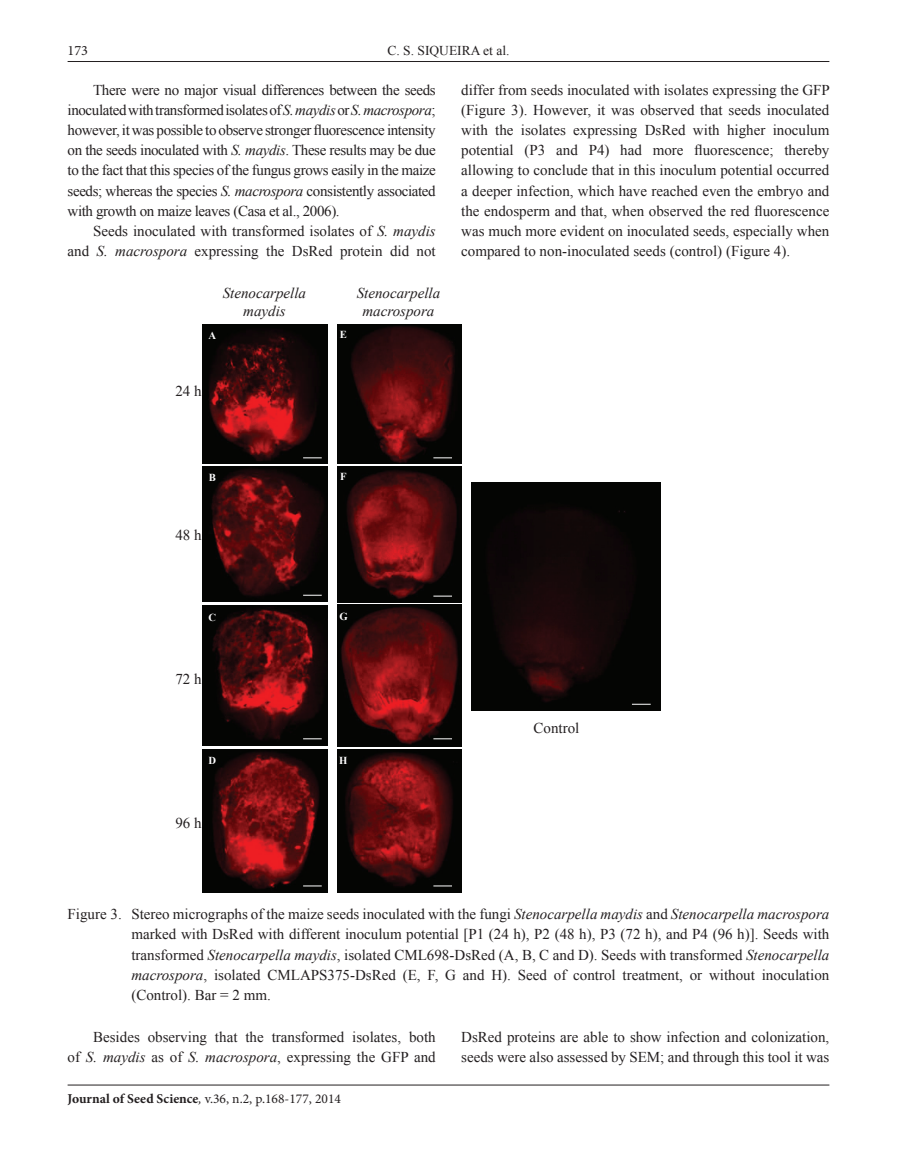
<style>
.page{position:relative;width:897px;height:1152px;background:#fff}
.page>*{position:absolute;margin:0;border:0;box-sizing:border-box;transform-origin:0 0}
.t1{font:15px/20.1px "Times New Roman";color:#231f20;text-align:justify}
.t2{font:italic 15px/18px "Times New Roman";color:#231f20;text-align:center}
.t3{font:14.25px "Minion Pro";color:#231f20}
.t4{font:13.5px "Minion Pro";color:#231f20}
.t5{font:13.5px "Times New Roman";color:#231f20}
.t6{font:italic 700 13.35px/16px "Times";letter-spacing:.01em;color:#231f20;text-align:center}
.t7{font:700 11.55px "Times";letter-spacing:.035em;color:#231f20}
.t8{font:700 11.55px "Times";color:#231f20}
.t9{font:700 10.65px "Times";color:#fff}
.s1{font-style:italic}
.s2{font-weight:700}
</style>
<div class="page">
<img style="left:202px;top:324px;width:125px;height:139px">
<img style="left:202px;top:466px;width:125px;height:136px">
<img style="left:202px;top:749px;width:125px;height:143px">
<img style="left:202px;top:605px;width:125px;height:140px">
<img style="left:471px;top:482px;width:189px;height:228px">
<img style="left:337px;top:324px;width:124px;height:139px">
<img style="left:337px;top:466px;width:124px;height:136px">
<img style="left:337px;top:604px;width:124px;height:142px">
<img style="left:337px;top:749px;width:124px;height:143px">
<svg style="left:303px;top:457px;width:18px;height:1px"></svg>
<svg style="left:303px;top:885px;width:18px;height:1px"></svg>
<svg style="left:303px;top:594px;width:18px;height:1px"></svg>
<svg style="left:303px;top:738px;width:18px;height:1px"></svg>
<svg style="left:433px;top:885px;width:19px;height:1px"></svg>
<svg style="left:433px;top:738px;width:19px;height:1px"></svg>
<svg style="left:433px;top:595px;width:19px;height:1px"></svg>
<svg style="left:433px;top:457px;width:19px;height:1px"></svg>
<svg style="left:631px;top:703px;width:19px;height:1px"></svg>
<hr style="left:68px;top:61px;width:761px;height:1px;background:#231f20">
<hr style="left:68px;top:1084px;width:761px;height:1px;background:#231f20">
<p class="t3" style="left:68px;top:41px;width:22px">173</p>
<p class="t5" style="left:387px;top:42px;width:123px">C. S. SIQUEIRA et al.</p>
<p class="t1" style="left:68px;top:80px;width:369px;text-indent:26px">There were no major visual differences between the seeds inoculated with transformed isolates of <span class="s1">S. maydis</span> or <span class="s1">S. macrospora</span>; however, it was possible to observe stronger fluorescence intensity on the seeds inoculated with <span class="s1">S. maydis</span>. These results may be due to the fact that this species of the fungus grows easily in the maize seeds; whereas the species <span class="s1">S. macrospora</span> consistently associated with growth on maize leaves (Casa et al., 2006).</p>
<p class="t1" style="left:68px;top:220px;width:369px;text-align:right">Seeds inoculated with transformed isolates of <span class="s1">S. maydis<br></span>and <span class="s1">S. macrospora</span> expressing the DsRed protein did not</p>
<p class="t2" style="left:223px;top:284px;width:85px">Stenocarpella maydis</p>
<p class="t2" style="left:356px;top:284px;width:85px">Stenocarpella macrospora</p>
<p class="t6" style="left:222px;top:287px;width:77px">Stenocarpella maydis</p>
<p class="t6" style="left:360px;top:287px;width:77px">Stenocarpella macrospora</p>
<p class="t9" style="left:208px;top:328px;width:9px">A</p>
<p class="t1" style="left:175px;top:380px;width:28px">24 h</p>
<p class="t7" style="left:179px;top:385px;width:20px">24h</p>
<p class="t9" style="left:340px;top:327px;width:9px">E</p>
<p class="t1" style="left:461px;top:80px;width:370px">differ from seeds inoculated with isolates expressing the GFP (Figure 3). However, it was observed that seeds inoculated with the isolates expressing DsRed with higher inoculum potential (P3 and P4) had more fluorescence; thereby allowing to conclude that in this inoculum potential occurred a deeper infection, which have reached even the embryo and the endosperm and that, when observed the red fluorescence was much more evident on inoculated seeds, especially when compared to non-inoculated seeds (control) (Figure 4).</p>
<p class="t9" style="left:209px;top:470px;width:9px">B</p>
<p class="t1" style="left:175px;top:524px;width:28px">48 h</p>
<p class="t7" style="left:179px;top:531px;width:20px">48h</p>
<p class="t9" style="left:208px;top:609px;width:9px">C</p>
<p class="t1" style="left:175px;top:668px;width:28px">72 h</p>
<p class="t7" style="left:179px;top:670px;width:20px">72h</p>
<p class="t9" style="left:208px;top:753px;width:9px">D</p>
<p class="t7" style="left:179px;top:809px;width:20px">96h</p>
<p class="t1" style="left:175px;top:812px;width:28px">96 h</p>
<p class="t9" style="left:340px;top:469px;width:8px">F</p>
<p class="t9" style="left:339px;top:609px;width:10px">G</p>
<p class="t9" style="left:339px;top:753px;width:10px">H</p>
<p class="t1" style="left:533px;top:717px;width:47px">Control</p>
<p class="t8" style="left:535px;top:720px;width:40px">Control</p>
<p class="t1" style="left:131px;top:903px;width:699px;text-indent:-64px">Figure 3. Stereo micrographs of the maize seeds inoculated with the fungi <span class="s1">Stenocarpella maydis</span> and <span class="s1">Stenocarpella macrospora </span>marked with DsRed with different inoculum potential [P1 (24 h), P2 (48 h), P3 (72 h), and P4 (96 h)]. Seeds with transformed <span class="s1">Stenocarpella maydis</span>, isolated CML698-DsRed (A, B, C and D). Seeds with transformed <span class="s1">Stenocarpella macrospora</span>, isolated CMLAPS375-DsRed (E, F, G and H). Seed of control treatment, or without inoculation (Control). Bar = 2 mm.</p>
<p class="t1" style="left:68px;top:1026px;width:369px;text-align:right">Besides observing that the transformed isolates, both<br>of <span class="s1">S. maydis</span> as of <span class="s1">S. macrospora</span>, expressing the GFP and</p>
<p class="t1" style="left:461px;top:1026px;width:369px">DsRed proteins are able to show infection and colonization, seeds were also assessed by SEM; and through this tool it was</p>
<p class="t4" style="left:68px;top:1089px;width:275px"><span class="s2">Journal of Seed Science</span><span class="s1">,</span> v.36, n.2, p.168-177, 2014</p>
</div>
